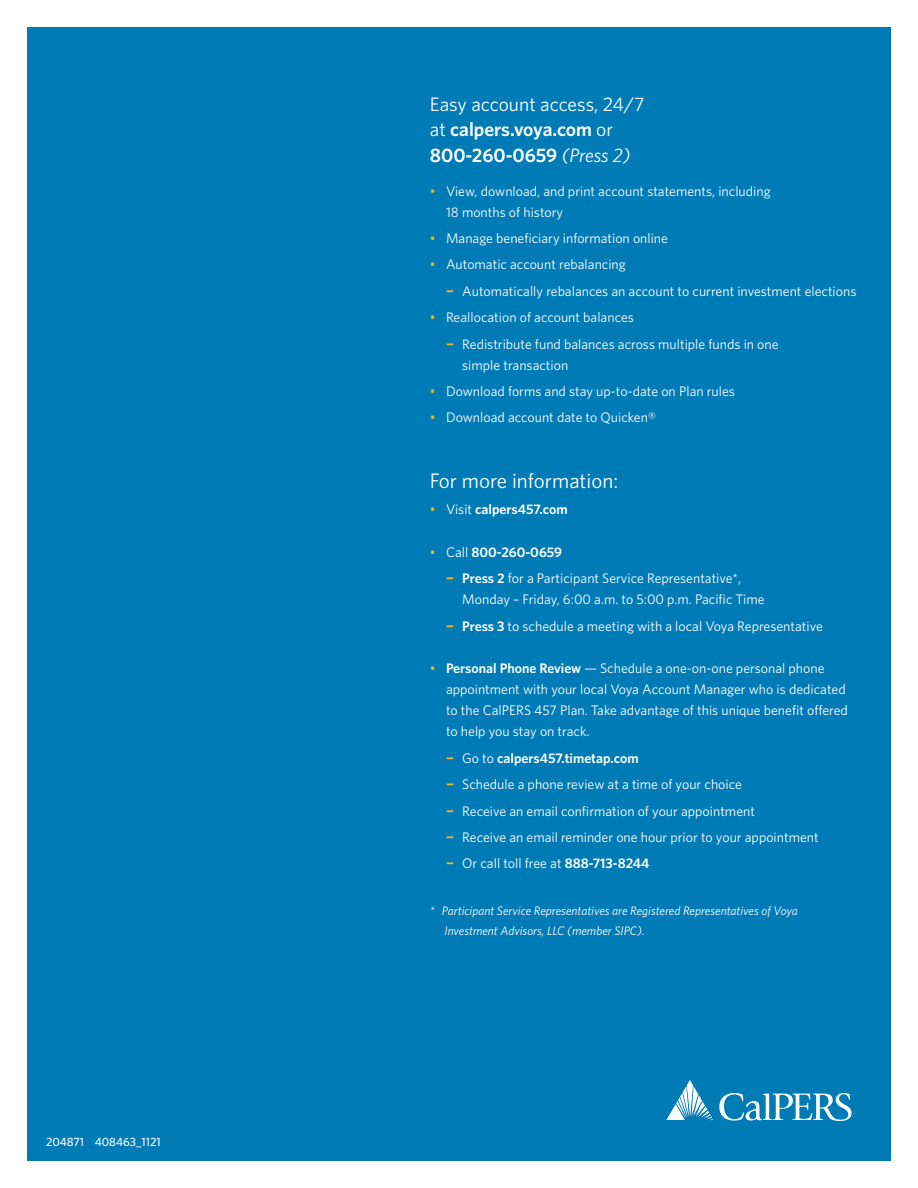
<style>
.page{position:relative;width:918px;height:1188px;background:#fff}
.page>*{position:absolute;margin:0;border:0;box-sizing:border-box;transform-origin:0 0}
.Main_Text{font:21px "Whitney";color:#fff}
.Main_Text-2{font:600 19.5px/25.5px "Whitney";color:#fff}
.text_bullets_-_2nd_l{font:13.8px/21px "Whitney";color:#fff}
.text_bullets{font:13.8px/21px "Whitney";color:#fff}
.text_bullets-2{font:600 13.8px "Whitney";color:#fff}
.text_bullets_-_2nd_l-2{font:600 13.8px "Whitney";color:#fff}
.Main_Text_-_sidebar{font:italic 12.3px/19.5px "Whitney";color:#fff}
.Main_Text-3{font:500 12px "Whitney";color:#fff}
.s1{font-weight:400}
.s2{font-weight:400;font-style:italic}
.s3{color:#fcb615}
.s4{font-weight:700;color:#fcb615}
.s5{font-weight:400;color:#fcb615}
.s6{font-weight:600}
</style>
<div class="page">
<div style="left:27px;top:27px;width:864px;height:1134px;background:#007bb6"></div>
<svg style="left:666px;top:1080px;width:47px;height:40px"></svg>
<svg style="left:719px;top:1093px;width:133px;height:29px"></svg>
<p class="Main_Text-3" style="left:46px;top:1134px;width:116px">204871 408463_1121</p>
<p class="Main_Text-2" style="left:430px;top:91px;width:216px"><span class="s1">Easy account access, 24/7 at</span> calpers.voya.com <span class="s1">or<br></span>800-260-0659 <span class="s2">(Press 2)</span></p>
<p class="text_bullets" style="left:446px;top:180px;width:326px;text-indent:-16px"><span class="s3">•</span> View, download, and print account statements, including<br>18 months of history</p>
<p class="text_bullets" style="left:430px;top:227px;width:240px"><span class="s3">•</span> Manage beneficiary information online</p>
<p class="text_bullets" style="left:430px;top:254px;width:198px"><span class="s3">•</span> Automatic account rebalancing</p>
<p class="text_bullets_-_2nd_l" style="left:446px;top:280px;width:412px"><span class="s4">−</span> Automatically rebalances an account to current investment elections</p>
<p class="text_bullets" style="left:430px;top:307px;width:206px"><span class="s3">•</span> Reallocation of account balances</p>
<p class="text_bullets_-_2nd_l" style="left:462px;top:333px;width:318px;text-indent:-16px"><span class="s4">−</span> Redistribute fund balances across multiple funds in one simple transaction</p>
<p class="text_bullets" style="left:430px;top:380px;width:307px"><span class="s3">•</span> Download forms and stay up-to-date on Plan rules</p>
<p class="text_bullets" style="left:430px;top:407px;width:228px"><span class="s3">•</span> Download account date to Quicken®</p>
<p class="Main_Text" style="left:430px;top:467px;width:190px">For more information:</p>
<p class="text_bullets-2" style="left:430px;top:501px;width:139px"><span class="s5">•</span> <span class="s1">Visit</span> calpers457.com</p>
<p class="text_bullets-2" style="left:430px;top:543px;width:134px"><span class="s5">•</span> <span class="s1">Call</span> 800-260-0659</p>
<p class="text_bullets_-_2nd_l" style="left:462px;top:568px;width:304px;text-indent:-16px"><span class="s4">−</span> <span class="s6">Press 2</span> for a Participant Service Representative*,<br>Monday – Friday, 6:00 a.m. to 5:00 p.m. Pacific Time</p>
<p class="text_bullets_-_2nd_l" style="left:446px;top:615px;width:378px"><span class="s4">−</span> <span class="s6">Press 3</span> to schedule a meeting with a local Voya Representative</p>
<p class="text_bullets" style="left:446px;top:658px;width:403px;text-indent:-16px"><span class="s3">•</span> <span class="s6">Personal Phone Review</span> — Schedule a one-on-one personal phone appointment with your local Voya Account Manager who is dedicated to the CalPERS 457 Plan. Take advantage of this unique benefit offered to help you stay on track.</p>
<p class="text_bullets_-_2nd_l-2" style="left:446px;top:749px;width:194px"><span class="s4">−</span> <span class="s1">Go to</span> calpers457.timetap.com</p>
<p class="text_bullets_-_2nd_l" style="left:446px;top:774px;width:297px"><span class="s4">−</span> Schedule a phone review at a time of your choice</p>
<p class="text_bullets_-_2nd_l" style="left:446px;top:800px;width:310px"><span class="s4">−</span> Receive an email confirmation of your appointment</p>
<p class="text_bullets_-_2nd_l" style="left:446px;top:826px;width:374px"><span class="s4">−</span> Receive an email reminder one hour prior to your appointment</p>
<p class="text_bullets_-_2nd_l" style="left:446px;top:853px;width:205px"><span class="s4">−</span> Or call toll free at <span class="s6">888-713-8244</span></p>
<p class="Main_Text_-_sidebar" style="left:445px;top:901px;width:355px;text-indent:-15px">* Participant Service Representatives are Registered Representatives of Voya<br>Investment Advisors, LLC (member SIPC).</p>
</div>
